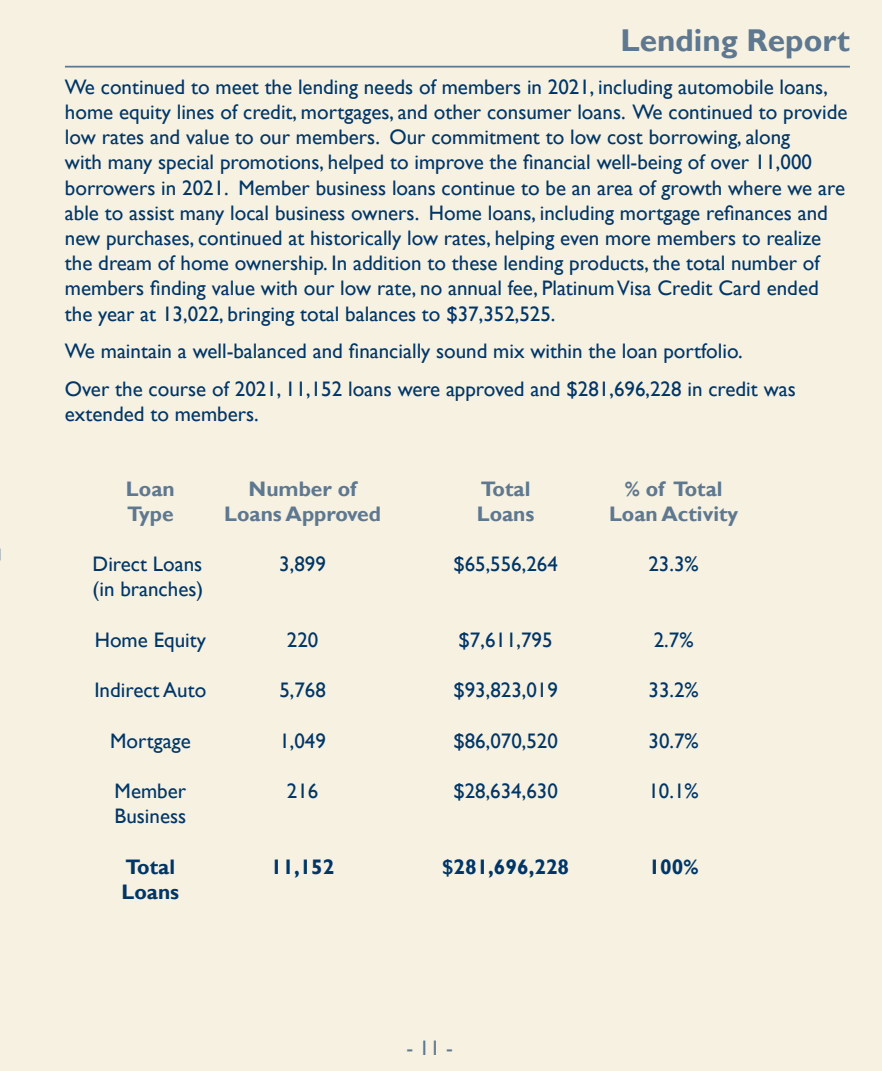
<style>
.page{position:relative;width:882px;height:1071px;background:#f7f1e2}
.page>*{position:absolute;margin:0;border:0;box-sizing:border-box;transform-origin:0 0}
.t1{font:700 31.5px "Gill Sans";color:#5e7890}
.t2{font:21px/25.2px "Gill Sans";color:#003667}
.t3{font:700 21px "Gill Sans";color:#5e7890}
.t4{font:700 21px "Gill Sans";color:#003667}
.t5{font:21px "Gill Sans";color:#5e7890}
</style>
<div class="page">
<hr style="left:65px;top:66px;width:785px;height:2px;background:#5e7890">
<p class="t1" style="left:620px;top:21px;width:231px">Lending Report</p>
<p class="t2" style="left:65px;top:75px;width:784px">We continued to meet the lending needs of members in 2021, including automobile loans, home equity lines of credit, mortgages, and other consumer loans. We continued to provide low rates and value to our members. Our commitment to low cost borrowing, along<br>with many special promotions, helped to improve the financial well-being of over 11,000 borrowers in 2021. Member business loans continue to be an area of growth where we are able to assist many local business owners. Home loans, including mortgage refinances and new purchases, continued at historically low rates, helping even more members to realize the dream of home ownership. In addition to these lending products, the total number of members finding value with our low rate, no annual fee, Platinum Visa Credit Card ended the year at 13,022, bringing total balances to $37,352,525.</p>
<p class="t2" style="left:65px;top:339px;width:679px">We maintain a well-balanced and financially sound mix within the loan portfolio.</p>
<p class="t2" style="left:65px;top:377px;width:732px">Over the course of 2021, 11,152 loans were approved and $281,696,228 in credit was extended to members.</p>
<p class="t3" style="left:126px;top:476px;width:50px">Loan</p>
<p class="t3" style="left:249px;top:476px;width:109px">Number of</p>
<p class="t3" style="left:481px;top:476px;width:51px">Total</p>
<p class="t3" style="left:625px;top:476px;width:99px">% of Total</p>
<p class="t3" style="left:127px;top:501px;width:48px">Type</p>
<p class="t3" style="left:224px;top:501px;width:159px">Loans Approved</p>
<p class="t3" style="left:477px;top:501px;width:59px">Loans</p>
<p class="t3" style="left:609px;top:501px;width:131px">Loan Activity</p>
<p class="t2" style="left:93px;top:552px;width:111px">Direct Loans</p>
<p class="t2" style="left:279px;top:552px;width:48px">3,899</p>
<p class="t2" style="left:453px;top:552px;width:106px">$65,556,264</p>
<p class="t2" style="left:648px;top:552px;width:52px">23.3%</p>
<p class="t2" style="left:93px;top:577px;width:112px">(in branches)</p>
<p class="t2" style="left:95px;top:628px;width:113px">Home Equity</p>
<p class="t2" style="left:287px;top:628px;width:33px">220</p>
<p class="t2" style="left:459px;top:628px;width:96px">$7,611,795</p>
<p class="t2" style="left:654px;top:628px;width:41px">2.7%</p>
<p class="t2" style="left:94px;top:678px;width:114px">Indirect Auto</p>
<p class="t2" style="left:279px;top:678px;width:48px">5,768</p>
<p class="t2" style="left:453px;top:678px;width:106px">$93,823,019</p>
<p class="t2" style="left:649px;top:678px;width:52px">33.2%</p>
<p class="t2" style="left:110px;top:728px;width:82px">Mortgage</p>
<p class="t2" style="left:279px;top:728px;width:48px">1,049</p>
<p class="t2" style="left:453px;top:728px;width:106px">$86,070,520</p>
<p class="t2" style="left:649px;top:728px;width:52px">30.7%</p>
<p class="t2" style="left:115px;top:779px;width:73px">Member</p>
<p class="t2" style="left:287px;top:779px;width:33px">216</p>
<p class="t2" style="left:453px;top:779px;width:106px">$28,634,630</p>
<p class="t2" style="left:648px;top:779px;width:52px">10.1%</p>
<p class="t2" style="left:115px;top:804px;width:73px">Business</p>
<p class="t4" style="left:126px;top:854px;width:51px">Total</p>
<p class="t4" style="left:271px;top:854px;width:65px">11,152</p>
<p class="t4" style="left:442px;top:854px;width:129px">$281,696,228</p>
<p class="t4" style="left:649px;top:854px;width:51px">100%</p>
<p class="t4" style="left:122px;top:879px;width:59px">Loans</p>
<p class="t5" style="left:407px;top:1036px;width:48px">- 11 -</p>
</div>
